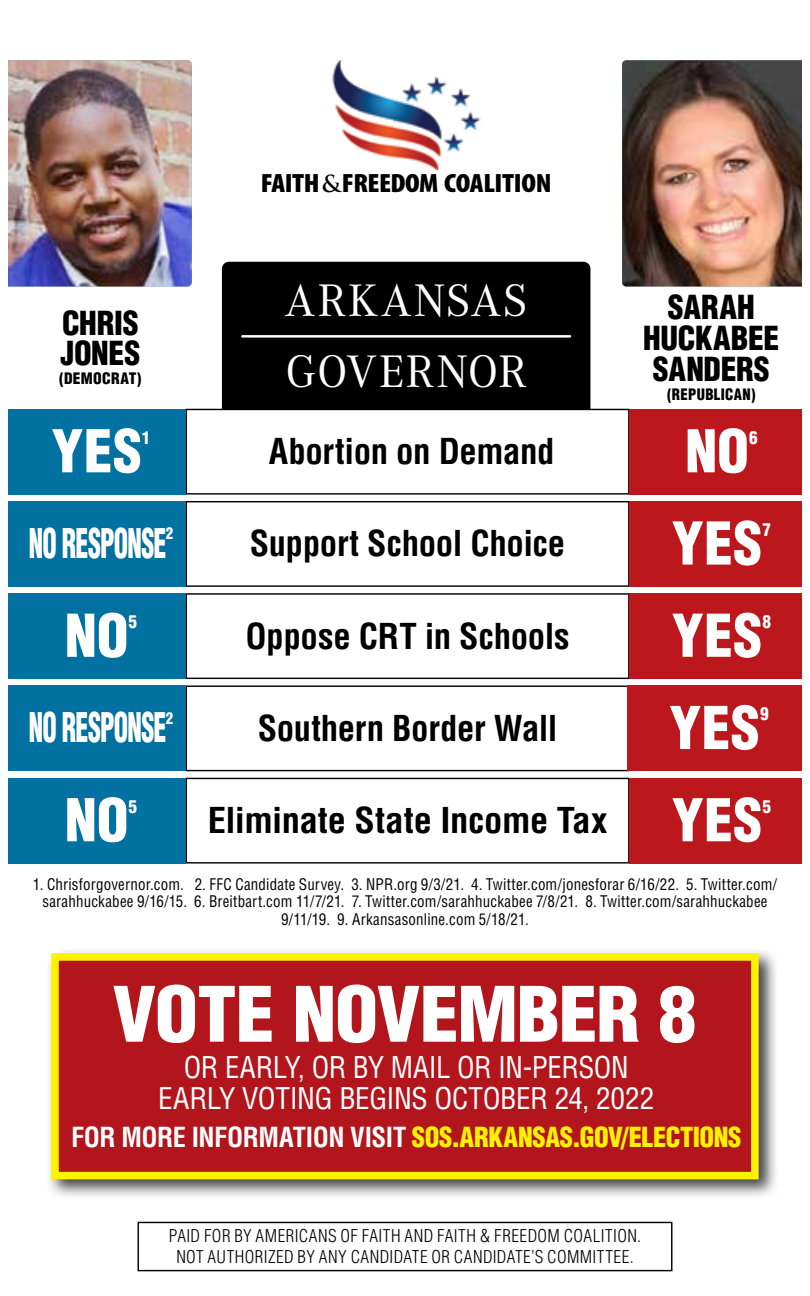
<style>
.page{position:relative;width:810px;height:1296px;background:#fff}
.page>*{position:absolute;margin:0;border:0;box-sizing:border-box;transform-origin:0 0}
.t1{font:900 condensed 74.48px "Helvetica LT Std";letter-spacing:-.02em;color:#fff;scale:1.05 1}
.t2{font:900 condensed 57.6px "Helvetica LT Std";letter-spacing:.005em;color:#fff}
.t3{font:47.25px/70.9px "Corporate A";letter-spacing:.035em;color:#fff}
.t4{font:900 condensed 39.82px "Helvetica LT Std";letter-spacing:-.03em;color:#fff;scale:.65 1}
.t5{font:700 condensed 34.88px "Helvetica LT Std";letter-spacing:-.01em;color:#000}
.t6{font:700 condensed 34.88px "Helvetica LT Std";letter-spacing:-.01em;color:#000;scale:1.05 1}
.t7{font:900 condensed 32.4px/30.8px "Helvetica LT Std";letter-spacing:-.01em;color:#000}
.t8{font:condensed 29.25px/31.5px "Helvetica LT Std";letter-spacing:-.015em;color:#fff;text-align:center}
.t9{font:900 condensed 27px "Helvetica LT Std";letter-spacing:-.015em;color:#fff200}
.t10{font:900 condensed 26.55px "Myriad Pro";letter-spacing:-.02em;color:#000;scale:1.11 1}
.t11{font:300 condensed 17.32px/20.7px "Helvetica LT Std";letter-spacing:.025em;color:#000;text-align:center}
.t12{font:900 condensed 17.32px "Helvetica LT Std";color:#fff}
.t13{font:900 condensed 15.75px "Helvetica LT Std";color:#fff;scale:.95 1}
.t14{font:condensed 15.53px/17.6px "Helvetica LT Std";letter-spacing:.015em;color:#000;text-align:center;scale:.96 1}
.t15{font:900 condensed 15.53px "Helvetica LT Std";letter-spacing:.02em;color:#000;scale:.96 1}
.t16{font:900 condensed 15.53px "Helvetica LT Std";letter-spacing:.02em;color:#000}
.s1{font-family:"Trajan Pro";font-weight:700;font-stretch:normal;font-size:22.95px}
.s2{font-weight:700;color:#fff}
</style>
<div class="page">
<img style="left:332px;top:60px;width:149px;height:111px">
<div style="left:222px;top:262px;width:368px;height:147px;background:#000"></div>
<img style="left:8px;top:60px;width:184px;height:226px">
<img style="left:622px;top:60px;width:180px;height:226px">
<div style="left:186px;top:501px;width:444px;height:86px;border:1px solid #000"></div>
<div style="left:0;top:501px;width:186px;height:86px;background:#0071a0"></div>
<div style="left:630px;top:501px;width:180px;height:86px;background:#bb171d"></div>
<div style="left:186px;top:409px;width:444px;height:86px;border:1px solid #000"></div>
<div style="left:0;top:409px;width:186px;height:86px;background:#0071a0"></div>
<div style="left:630px;top:409px;width:180px;height:86px;background:#bb171d"></div>
<div style="left:186px;top:778px;width:444px;height:86px;border:1px solid #000"></div>
<div style="left:0;top:778px;width:186px;height:86px;background:#0071a0"></div>
<div style="left:630px;top:778px;width:180px;height:86px;background:#bb171d"></div>
<div style="left:186px;top:593px;width:444px;height:86px;border:1px solid #000"></div>
<div style="left:0;top:593px;width:186px;height:86px;background:#0071a0"></div>
<div style="left:630px;top:593px;width:180px;height:86px;background:#bb171d"></div>
<div style="left:186px;top:685px;width:444px;height:86px;border:1px solid #000"></div>
<div style="left:0;top:685px;width:186px;height:86px;background:#0071a0"></div>
<div style="left:627px;top:685px;width:183px;height:86px;background:#bb171d"></div>
<hr style="left:242px;top:335px;width:328px;height:3px;background:#fff">
<div style="left:46px;top:948px;width:733px;height:252px;background:#000;opacity:.75"></div>
<div style="left:51px;top:953px;width:708px;height:226px;background:#b2151b;border:8px solid #fff200"></div>
<div style="left:138px;top:1222px;width:534px;height:49px;border:1px solid #000"></div>
<div style="left:0;top:0;width:8px;height:1296px;background:#fff"></div>
<div style="left:803px;top:0;width:7px;height:1296px;background:#fff"></div>
<h3 class="t7" style="left:60px;top:307px;width:81px">CHRIS<br>JONES</h3>
<p class="t16" style="left:59px;top:369px;width:84px">(DEMOCRAT)</p>
<h3 class="t10" style="left:261px;top:167px;width:263px">FAITH<span class="s1">&amp;</span>FREEDOM COALITION</h3>
<h3 class="t3" style="left:285px;top:266px;width:244px">ARKANSAS<br>GOVERNOR</h3>
<h3 class="t7" style="left:643px;top:292px;width:138px;text-align:center">SARAH<br>HUCKABEE<br>SANDERS</h3>
<p class="t15" style="left:667px;top:384px;width:93px">(REPUBLICAN)</p>
<h2 class="t2" style="left:51px;top:415px;width:92px">YES</h2>
<h3 class="t5" style="left:269px;top:430px;width:287px">Abortion on Demand</h3>
<p class="t12" style="left:142px;top:426px;width:10px">1</p>
<h2 class="t2" style="left:685px;top:415px;width:65px">NO</h2>
<p class="t12" style="left:749px;top:426px;width:10px">6</p>
<p class="t13" style="left:166px;top:523px;width:9px">2</p>
<h2 class="t2" style="left:672px;top:507px;width:92px">YES</h2>
<p class="t12" style="left:763px;top:518px;width:10px">7</p>
<h3 class="t4" style="left:29px;top:518px;width:213px">NO RESPONSE</h3>
<h3 class="t5" style="left:250px;top:522px;width:317px">Support School Choice</h3>
<h2 class="t2" style="left:65px;top:599px;width:65px">NO</h2>
<h3 class="t5" style="left:246px;top:614px;width:325px">Oppose CRT in Schools</h3>
<p class="t12" style="left:129px;top:611px;width:10px">5</p>
<h2 class="t2" style="left:672px;top:599px;width:92px">YES</h2>
<p class="t12" style="left:763px;top:611px;width:10px">8</p>
<p class="t13" style="left:166px;top:708px;width:9px">2</p>
<h2 class="t2" style="left:669px;top:691px;width:92px">YES</h2>
<p class="t12" style="left:760px;top:703px;width:10px">9</p>
<h3 class="t4" style="left:29px;top:702px;width:213px">NO RESPONSE</h3>
<h3 class="t5" style="left:258px;top:706px;width:301px">Southern Border Wall</h3>
<h2 class="t2" style="left:65px;top:784px;width:65px">NO</h2>
<h3 class="t6" style="left:208px;top:799px;width:382px">Eliminate State Income Tax</h3>
<p class="t12" style="left:129px;top:795px;width:10px">5</p>
<h2 class="t2" style="left:672px;top:784px;width:92px">YES</h2>
<p class="t12" style="left:763px;top:795px;width:10px">5</p>
<p class="t14" style="left:33px;top:875px;width:777px">1. Chrisforgovernor.com. 2. FFC Candidate Survey. 3. NPR.org 9/3/21. 4. Twitter.com/jonesforar 6/16/22. 5. Twitter.com/ sarahhuckabee 9/16/15. 6. Breitbart.com 11/7/21. 7. Twitter.com/sarahhuckabee 7/8/21. 8. Twitter.com/sarahhuckabee<br>9/11/19. 9. Arkansasonline.com 5/18/21.</p>
<h1 class="t1" style="left:113px;top:967px;width:558px">VOTE NOVEMBER 8</h1>
<h3 class="t8" style="left:158px;top:1051px;width:498px">OR EARLY, OR BY MAIL OR IN-PERSON<br>EARLY VOTING BEGINS OCTOBER 24, 2022</h3>
<h3 class="t9" style="left:71px;top:1120px;width:672px"><span class="s2">FOR MORE INFORMATION VISIT</span> SOS.ARKANSAS.GOV/ELECTIONS</h3>
<p class="t11" style="left:169px;top:1226px;width:474px">PAID FOR BY AMERICANS OF FAITH AND FAITH &amp; FREEDOM COALITION.<br>NOT AUTHORIZED BY ANY CANDIDATE OR CANDIDATE’S COMMITTEE.</p>
</div>
